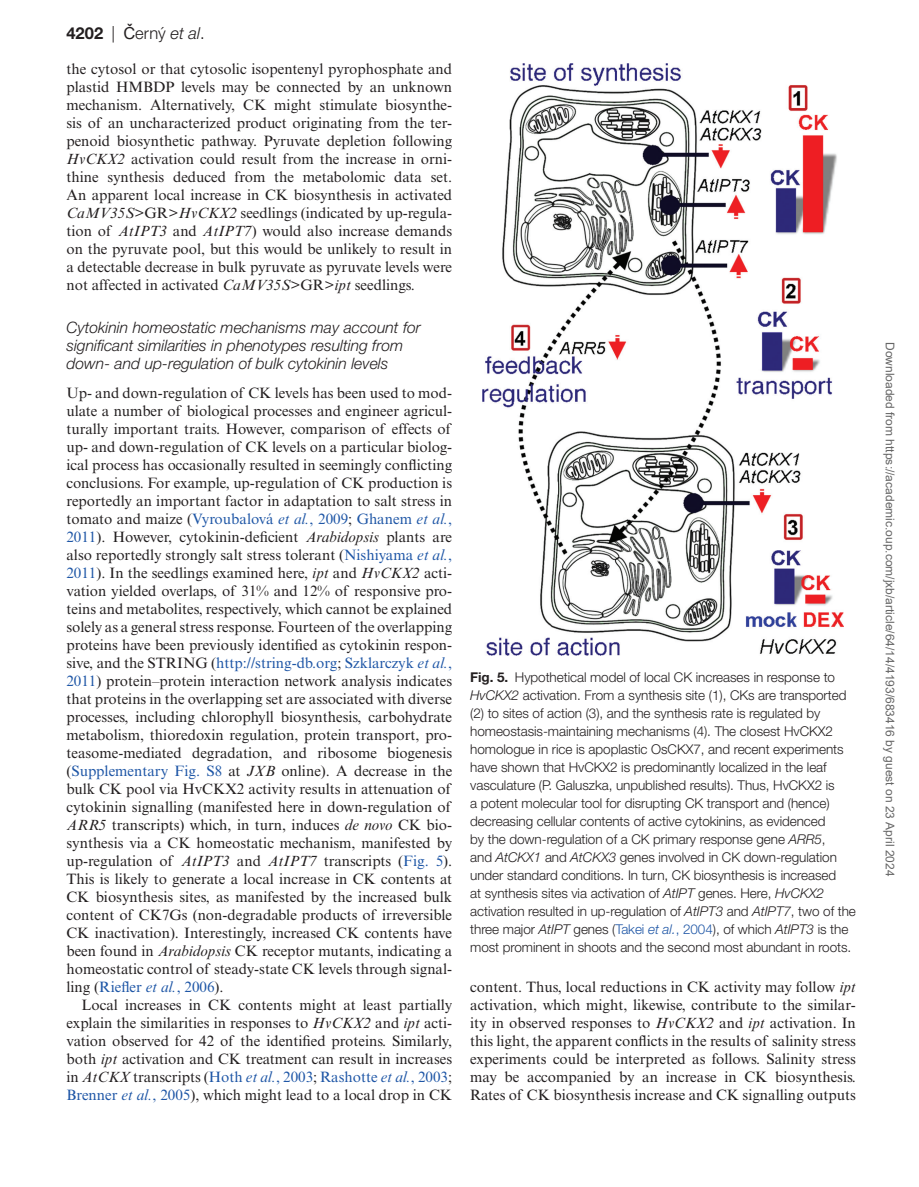
<style>
.page{position:relative;width:919px;height:1187px;background:#fff}
.page>*{position:absolute;margin:0;border:0;box-sizing:border-box;transform-origin:0 0}
.t1{font:300 16.5px "Helvetica Neue LT Std";color:#231f20}
.t2{font:italic 300 15.75px/18px "Helvetica Neue LT Std";color:#231f20}
.t3{font:15px/18px "Times New Roman MT Std";color:#231f20;text-align:justify}
.t4{font:300 13.5px/18px "Helvetica Neue LT Std";letter-spacing:-.005em;color:#231f20}
.t5{font:12px "Arial";color:#666}
.s1{font-weight:700}
.s2{font-family:"Arial Unicode MS";font-weight:400}
.s3{font-style:italic}
.s4{color:#1e56a6}
.s5{font-style:italic;color:#1e56a6}
</style>
<div class="page">
<img style="left:483px;top:63px;width:360px;height:592px">
<p class="t1" style="left:66px;top:23px;width:140px"><span class="s1">4202</span> | <span class="s2">Č</span>erný <span class="s3">et al</span>.</p>
<p class="t3" style="left:66px;top:60px;width:387px">the cytosol or that cytosolic isopentenyl pyrophosphate and plastid HMBDP levels may be connected by an unknown mechanism. Alternatively, CK might stimulate biosynthe&shy;sis of an uncharacterized product originating from the ter&shy;penoid biosynthetic pathway. Pyruvate depletion following <span class="s3">HvCKX2</span> activation could result from the increase in orni&shy;thine synthesis deduced from the metabolomic data set.<br>An apparent local increase in CK biosynthesis in activated <span class="s3">CaMV35S</span>&gt;GR&gt;<span class="s3">HvCKX2</span> seedlings (indicated by up-regula&shy;tion of <span class="s3">AtIPT3</span> and <span class="s3">AtIPT7</span>) would also increase demands on the pyruvate pool, but this would be unlikely to result in a detectable decrease in bulk pyruvate as pyruvate levels were not affected in activated <span class="s3">CaMV35S</span>&gt;GR&gt;<span class="s3">ipt</span> seedlings.</p>
<p class="t2" style="left:66px;top:318px;width:356px">Cytokinin homeostatic mechanisms may account for significant similarities in phenotypes resulting from down- and up-regulation of bulk cytokinin levels</p>
<p class="t3" style="left:66px;top:384px;width:387px">Up- and down-regulation of CK levels has been used to mod&shy;ulate a number of biological processes and engineer agricul&shy;turally important traits. However, comparison of effects of up- and down-regulation of CK levels on a particular biolog&shy;ical process has occasionally resulted in seemingly conflicting conclusions. For example, up-regulation of CK production is reportedly an important factor in adaptation to salt stress in tomato and maize (<span class="s4">Vyroubalová</span> <span class="s5">et al.</span><span class="s4">, 2009</span>; <span class="s4">Ghanem</span> <span class="s5">et al.</span><span class="s4">, 2011</span>). However, cytokinin-deficient <span class="s3">Arabidopsis</span> plants are also reportedly strongly salt stress tolerant (<span class="s4">Nishiyama</span> <span class="s5">et al.</span><span class="s4">, 2011</span>). In the seedlings examined here, <span class="s3">ipt</span> and <span class="s3">HvCKX2</span> acti&shy;vation yielded overlaps, of 31% and 12% of responsive pro&shy;teins and metabolites, respectively, which cannot be explained solely as a general stress response. Fourteen of the overlapping proteins have been previously identified as cytokinin respon&shy;sive, and the STRING (<span class="s4">http://string-db.org</span>; <span class="s4">Szklarczyk</span> <span class="s5">et al.</span><span class="s4">, 2011</span>) protein–protein interaction network analysis indicates that proteins in the overlapping set are associated with diverse processes, including chlorophyll biosynthesis, carbohydrate metabolism, thioredoxin regulation, protein transport, pro&shy;teasome-mediated degradation, and ribosome biogenesis (<span class="s4">Supplementary Fig. S8</span> at <span class="s3">JXB</span> online). A decrease in the bulk CK pool via HvCKX2 activity results in attenuation of cytokinin signalling (manifested here in down-regulation of <span class="s3">ARR5</span> transcripts) which, in turn, induces <span class="s3">de novo</span> CK bio&shy;synthesis via a CK homeostatic mechanism, manifested by up-regulation of <span class="s3">AtIPT3</span> and <span class="s3">AtIPT7</span> transcripts (<span class="s4">Fig. 5</span>).<br>This is likely to generate a local increase in CK contents at CK biosynthesis sites, as manifested by the increased bulk content of CK7Gs (non-degradable products of irreversible CK inactivation). Interestingly, increased CK contents have been found in <span class="s3">Arabidopsis</span> CK receptor mutants, indicating a homeostatic control of steady-state CK levels through signal&shy;ling (<span class="s4">Riefler</span> <span class="s5">et al.</span><span class="s4">, 2006</span>).</p>
<p class="t3" style="left:66px;top:996px;width:387px;text-indent:15px">Local increases in CK contents might at least partially explain the similarities in responses to <span class="s3">HvCKX2</span> and <span class="s3">ipt</span> acti&shy;vation observed for 42 of the identified proteins. Similarly, both <span class="s3">ipt</span> activation and CK treatment can result in increases in <span class="s3">AtCKX</span> transcripts (<span class="s4">Hoth</span> <span class="s5">et al.</span><span class="s4">, 2003</span>; <span class="s4">Rashotte</span> <span class="s5">et al.</span><span class="s4">, 2003</span>; <span class="s4">Brenner</span> <span class="s5">et al.</span><span class="s4">, 2005</span>), which might lead to a local drop in CK</p>
<p class="t4" style="left:470px;top:668px;width:387px"><span class="s1">Fig. 5.</span> Hypothetical model of local CK increases in response to <span class="s3">HvCKX2</span> activation. From a synthesis site (1), CKs are transported (2) to sites of action (3), and the synthesis rate is regulated by homeostasis-maintaining mechanisms (4). The closest HvCKX2 homologue in rice is apoplastic OsCKX7, and recent experiments have shown that HvCKX2 is predominantly localized in the leaf vasculature (P. Galuszka, unpublished results). Thus, HvCKX2 is<br>a potent molecular tool for disrupting CK transport and (hence) decreasing cellular contents of active cytokinins, as evidenced<br>by the down-regulation of a CK primary response gene <span class="s3">ARR5</span>,<br>and <span class="s3">AtCKX1</span> and <span class="s3">AtCKX3</span> genes involved in CK down-regulation under standard conditions. In turn, CK biosynthesis is increased<br>at synthesis sites via activation of <span class="s3">AtIPT</span> genes. Here, <span class="s3">HvCKX2 </span>activation resulted in up-regulation of <span class="s3">AtIPT3</span> and <span class="s3">AtIPT7</span>, two of the three major <span class="s3">AtIPT</span> genes (<span class="s4">Takei</span> <span class="s5">et al.</span><span class="s4">, 2004</span>), of which <span class="s3">AtIPT3</span> is the most prominent in shoots and the second most abundant in roots.</p>
<p class="t3" style="left:470px;top:978px;width:387px">content. Thus, local reductions in CK activity may follow <span class="s3">ipt </span>activation, which might, likewise, contribute to the similar&shy;ity in observed responses to <span class="s3">HvCKX2</span> and <span class="s3">ipt</span> activation. In this light, the apparent conflicts in the results of salinity stress experiments could be interpreted as follows. Salinity stress may be accompanied by an increase in CK biosynthesis.<br>Rates of CK biosynthesis increase and CK signalling outputs</p>
<p class="t5" style="left:894px;top:342px;width:535px;rotate:90deg">Downloaded from https://academic.oup.com/jxb/article/64/14/4193/683416 by guest on 23 April 2024</p>
</div>
